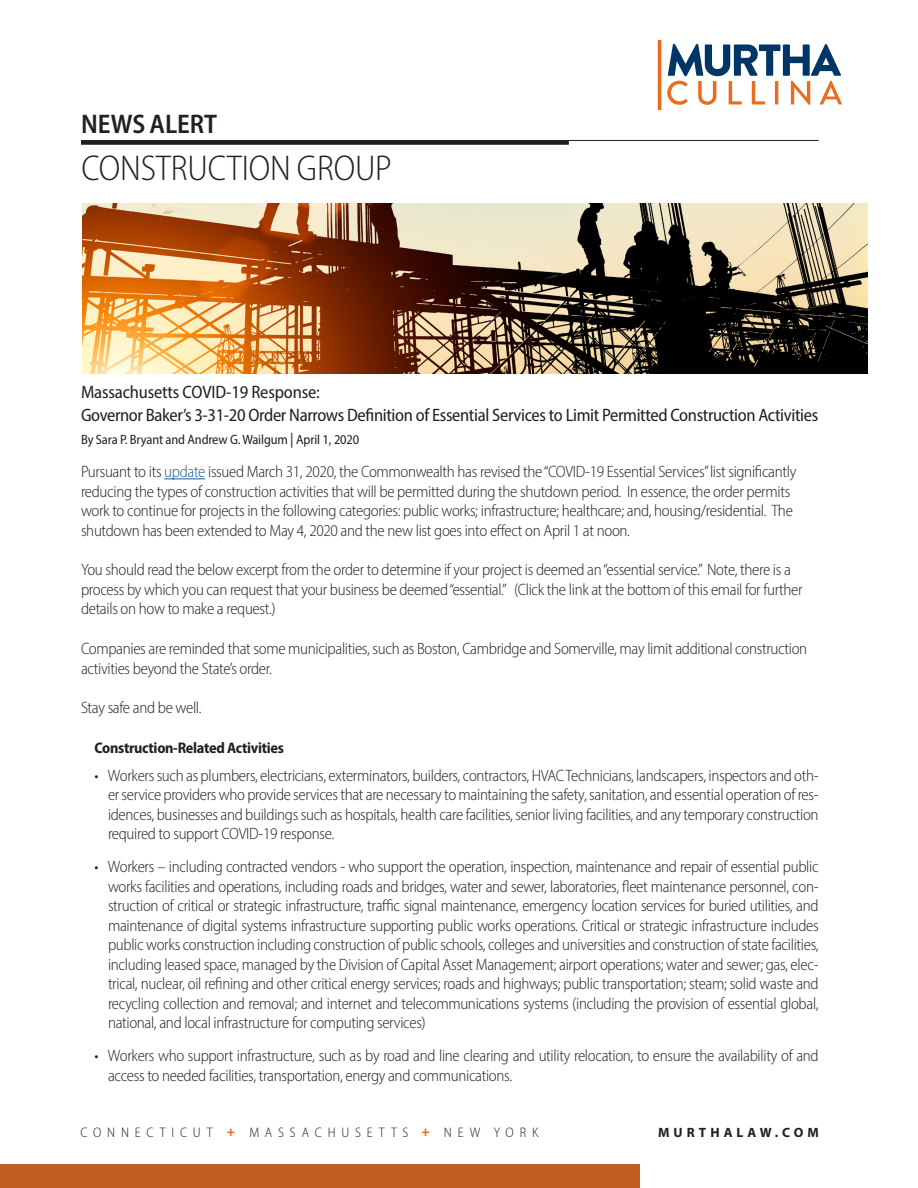
<style>
.page{position:relative;width:918px;height:1188px;background:#fff}
.page>*{position:absolute;margin:0;border:0;box-sizing:border-box;transform-origin:0 0}
.Practice_Group_Area{font:300 semi-condensed 36px "Myriad Pro";letter-spacing:-.005em;color:#231f20}
.News_Alert{font:600 semi-condensed 27px "Myriad Pro";letter-spacing:-.005em;color:#231f20}
.Title_of_news_alert{font:semi-condensed 18px/22.8px "Myriad Pro";letter-spacing:-.02em;color:#231f20}
.Bulletted_paragraph{font:300 semi-condensed 16.5px/19.5px "Myriad Pro";letter-spacing:-.02em;color:#231f20;text-align:justify}
.Body_copy{font:300 semi-condensed 16.5px/19.5px "Myriad Pro";letter-spacing:-.02em;color:#231f20}
.Body_copy-2{font:700 semi-condensed 15.3px "Myriad Pro";letter-spacing:-.02em;color:#231f20}
.t1{font:300 semi-condensed 13.8px "Myriad Pro";letter-spacing:.42em;color:#231f20}
.Title_of_news_alert-2{font:semi-condensed 13.5px "Myriad Pro";letter-spacing:-.01em;color:#231f20}
.t2{font:700 13.5px "Myriad Pro";letter-spacing:.3em;color:#231f20}
.s1{font-size:15px}
.s2{color:#175d9e}
.s3{font-weight:900;color:#ea6d1f}
</style>
<div class="page">
<img style="left:83px;top:203px;width:784px;height:170px">
<hr style="left:81px;top:140px;width:738px;height:1px;background:#231f20">
<div style="left:81px;top:140px;width:488px;height:5px;background:#231f20"></div>
<hr style="left:164px;top:478px;width:41px;height:1px;background:#175d9e">
<svg style="left:667px;top:44px;width:175px;height:61px"></svg>
<hr style="left:658px;top:40px;width:3px;height:70px;background:#ea6d1f">
<div style="left:0;top:1164px;width:640px;height:24px;background:#c05e1f"></div>
<p class="News_Alert" style="left:81px;top:107px;width:137px">NEWS ALERT</p>
<p class="Practice_Group_Area" style="left:81px;top:146px;width:312px">CONSTRUCTION GROUP</p>
<p class="Title_of_news_alert" style="left:81px;top:381px;width:739px">Massachusetts COVID-19 Response:<br>Governor Baker’s 3-31-20 Order Narrows Definition of Essential Services to Limit Permitted Construction Activities</p>
<p class="Title_of_news_alert-2" style="left:81px;top:431px;width:280px">By Sara P. Bryant and Andrew G. Wailgum <span class="s1">|</span> April 1, 2020</p>
<p class="Body_copy" style="left:81px;top:462px;width:717px">Pursuant to its <span class="s2">update</span> issued March 31, 2020, the Commonwealth has revised the “COVID-19 Essential Services” list significantly reducing the types of construction activities that will be permitted during the shutdown period. In essence, the order permits work to continue for projects in the following categories: public works; infrastructure; healthcare; and, housing/residential. The shutdown has been extended to May 4, 2020 and the new list goes into effect on April 1 at noon.</p>
<p class="Body_copy" style="left:81px;top:560px;width:723px">You should read the below excerpt from the order to determine if your project is deemed an “essential service.” Note, there is a process by which you can request that your business be deemed “essential.” (Click the link at the bottom of this email for further details on how to make a request.)</p>
<p class="Body_copy" style="left:81px;top:639px;width:728px">Companies are reminded that some municipalities, such as Boston, Cambridge and Somerville, may limit additional construction activities beyond the State’s order.</p>
<p class="Body_copy" style="left:81px;top:698px;width:122px">Stay safe and be well.</p>
<p class="Body_copy-2" style="left:94px;top:738px;width:191px">Construction-Related Activities</p>
<p class="Bulletted_paragraph" style="left:108px;top:765px;width:712px;text-indent:-14px">• Workers such as plumbers, electricians, exterminators, builders, contractors, HVAC Technicians, landscapers, inspectors and oth&shy;er service providers who provide services that are necessary to maintaining the safety, sanitation, and essential operation of res&shy;idences, businesses and buildings such as hospitals, health care facilities, senior living facilities, and any temporary construction required to support COVID-19 response.</p>
<p class="Bulletted_paragraph" style="left:108px;top:857px;width:712px;text-indent:-14px">• Workers – including contracted vendors - who support the operation, inspection, maintenance and repair of essential public works facilities and operations, including roads and bridges, water and sewer, laboratories, fleet maintenance personnel, con&shy;struction of critical or strategic infrastructure, traffic signal maintenance, emergency location services for buried utilities, and maintenance of digital systems infrastructure supporting public works operations. Critical or strategic infrastructure includes public works construction including construction of public schools, colleges and universities and construction of state facilities, including leased space, managed by the Division of Capital Asset Management; airport operations; water and sewer; gas, elec&shy;trical, nuclear, oil refining and other critical energy services; roads and highways; public transportation; steam; solid waste and recycling collection and removal; and internet and telecommunications systems (including the provision of essential global, national, and local infrastructure for computing services)</p>
<p class="Bulletted_paragraph" style="left:108px;top:1046px;width:712px;text-indent:-14px">• Workers who support infrastructure, such as by road and line clearing and utility relocation, to ensure the availability of and access to needed facilities, transportation, energy and communications.</p>
<p class="t1" style="left:80px;top:1124px;width:459px">CONNECTICUT <span class="s3">+</span> MASSACHUSETTS <span class="s3">+</span> NEW YORK</p>
<p class="t2" style="left:658px;top:1123px;width:162px">MURTHALAW.COM</p>
</div>
